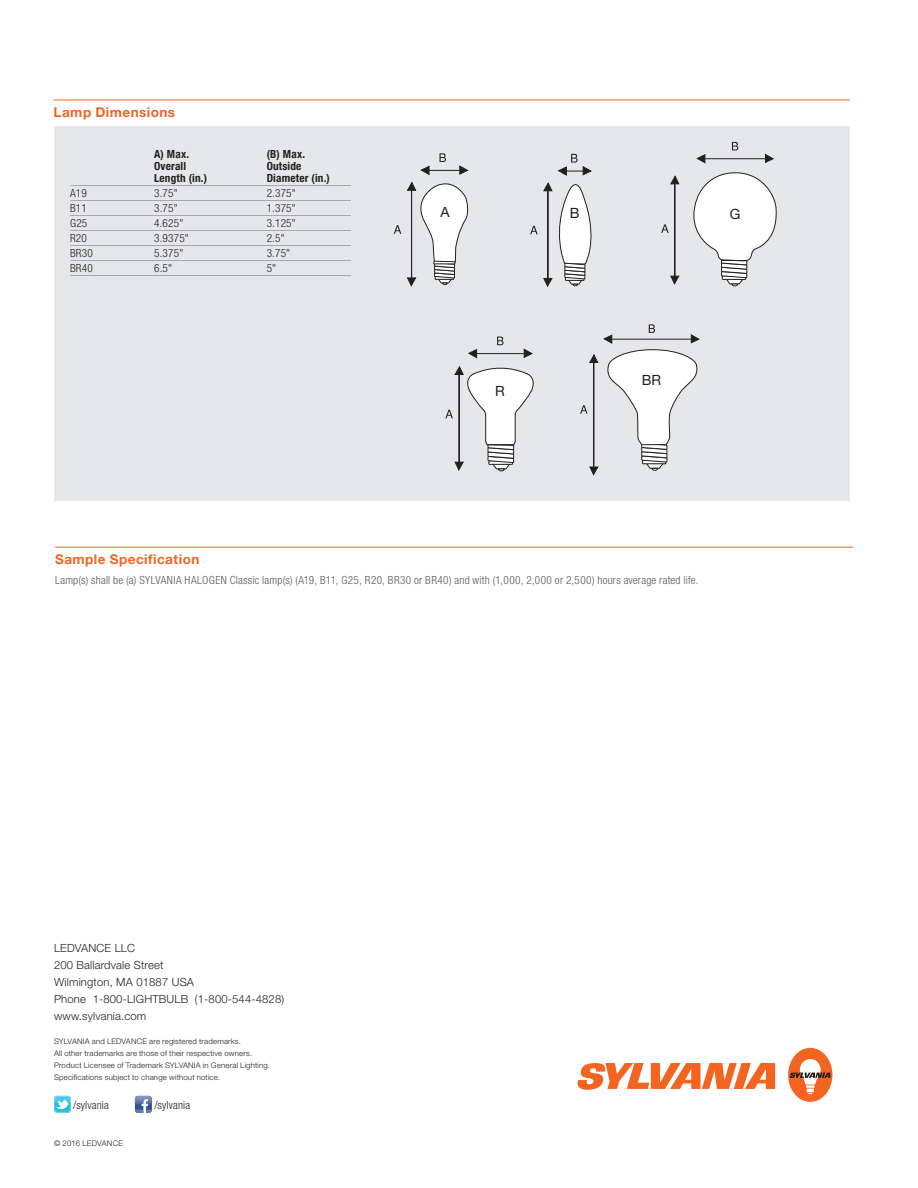
<style>
.page{position:relative;width:918px;height:1188px;background:#fff}
.page>*{position:absolute;margin:0;border:0;box-sizing:border-box;transform-origin:0 0}
.SPEC_copy_8_13_15_co{font:14.1px "Helvetica Neue";color:#231f20}
.Letter_Tablehead_9_o{font:700 13.5px "Helvetica Neue LT Pro";letter-spacing:.035em;color:#f36421}
.Warranty_copy{font:300 condensed 11.25px "Helvetica Neue LT Pro";letter-spacing:.025em;color:#57585a}
.t1{font:300 11.25px/17px "Helvetica Neue LT Pro";letter-spacing:.015em;color:#231f20}
.A4_25_Table_copy_7_5{font:300 condensed 11.25px "Helvetica Neue LT Pro";letter-spacing:.015em;color:#231f20}
.A4_24_Table_head_7_5{font:700 condensed 11.25px "Helvetica Neue";letter-spacing:.015em;color:#231f20}
.t2{font:300 7.8px "Helvetica Neue LT Pro";letter-spacing:.025em;color:#231f20}
</style>
<div class="page">
<svg style="left:578px;top:1063px;width:197px;height:27px"></svg>
<div style="left:788px;top:1048px;width:44px;height:54px;background:#f36421;border-radius:50%"></div>
<svg style="left:789px;top:1059px;width:41px;height:35px"></svg>
<hr style="left:55px;top:547px;width:798px;height:1px;background:#f36421">
<div style="left:54px;top:126px;width:796px;height:374px;background:#e6e7e9"></div>
<hr style="left:54px;top:99px;width:796px;height:1px;background:#f36421">
<hr style="left:70px;top:185px;width:281px;height:1px;background:#a8a9ad">
<hr style="left:70px;top:200px;width:281px;height:1px;background:#a8a9ad">
<hr style="left:70px;top:215px;width:281px;height:1px;background:#a8a9ad">
<hr style="left:70px;top:230px;width:281px;height:1px;background:#a8a9ad">
<hr style="left:70px;top:245px;width:281px;height:1px;background:#a8a9ad">
<hr style="left:70px;top:260px;width:281px;height:1px;background:#a8a9ad">
<hr style="left:70px;top:275px;width:281px;height:1px;background:#a8a9ad">
<hr style="left:477px;top:353px;width:47px;height:1px;background:#231f20">
<svg style="left:468px;top:349px;width:10px;height:10px"></svg>
<svg style="left:523px;top:348px;width:10px;height:10px"></svg>
<svg style="left:497px;top:337px;width:7px;height:8px"></svg>
<svg style="left:445px;top:366px;width:89px;height:105px"></svg>
<svg style="left:580px;top:324px;width:120px;height:152px"></svg>
<svg style="left:394px;top:153px;width:75px;height:134px"></svg>
<svg style="left:530px;top:154px;width:62px;height:133px"></svg>
<svg style="left:694px;top:172px;width:83px;height:114px"></svg>
<hr style="left:705px;top:158px;width:60px;height:1px;background:#231f20">
<svg style="left:696px;top:154px;width:10px;height:10px"></svg>
<svg style="left:764px;top:153px;width:10px;height:10px"></svg>
<svg style="left:732px;top:142px;width:6px;height:8px"></svg>
<svg style="left:661px;top:224px;width:8px;height:9px"></svg>
<hr style="left:674px;top:184px;width:1px;height:97px;background:#231f20">
<svg style="left:670px;top:175px;width:10px;height:10px"></svg>
<svg style="left:670px;top:275px;width:10px;height:10px"></svg>
<svg style="left:54px;top:1096px;width:17px;height:17px"></svg>
<svg style="left:54px;top:1096px;width:17px;height:16px"></svg>
<svg style="left:135px;top:1096px;width:17px;height:17px"></svg>
<p class="Letter_Tablehead_9_o" style="left:54px;top:103px;width:123px">Lamp Dimensions</p>
<p class="A4_24_Table_head_7_5" style="left:154px;top:147px;width:36px">A) Max.</p>
<p class="A4_24_Table_head_7_5" style="left:267px;top:147px;width:40px">(B) Max.</p>
<p class="A4_24_Table_head_7_5" style="left:154px;top:159px;width:34px">Overall</p>
<p class="A4_24_Table_head_7_5" style="left:267px;top:159px;width:36px">Outside</p>
<p class="A4_24_Table_head_7_5" style="left:154px;top:171px;width:54px">Length (in.)</p>
<p class="A4_24_Table_head_7_5" style="left:267px;top:171px;width:65px">Diameter (in.)</p>
<p class="A4_25_Table_copy_7_5" style="left:70px;top:186px;width:18px">A19</p>
<p class="A4_25_Table_copy_7_5" style="left:154px;top:186px;width:25px">3.75"</p>
<p class="A4_25_Table_copy_7_5" style="left:267px;top:186px;width:31px">2.375"</p>
<p class="A4_25_Table_copy_7_5" style="left:70px;top:201px;width:18px">B11</p>
<p class="A4_25_Table_copy_7_5" style="left:154px;top:201px;width:25px">3.75"</p>
<p class="A4_25_Table_copy_7_5" style="left:267px;top:201px;width:31px">1.375"</p>
<p class="A4_25_Table_copy_7_5" style="left:70px;top:216px;width:19px">G25</p>
<p class="A4_25_Table_copy_7_5" style="left:154px;top:216px;width:31px">4.625"</p>
<p class="A4_25_Table_copy_7_5" style="left:267px;top:216px;width:31px">3.125"</p>
<p class="A4_25_Table_copy_7_5" style="left:70px;top:231px;width:18px">R20</p>
<p class="A4_25_Table_copy_7_5" style="left:154px;top:231px;width:36px">3.9375"</p>
<p class="A4_25_Table_copy_7_5" style="left:267px;top:231px;width:19px">2.5"</p>
<p class="A4_25_Table_copy_7_5" style="left:70px;top:246px;width:24px">BR30</p>
<p class="A4_25_Table_copy_7_5" style="left:154px;top:246px;width:31px">5.375"</p>
<p class="A4_25_Table_copy_7_5" style="left:267px;top:246px;width:25px">3.75"</p>
<p class="A4_25_Table_copy_7_5" style="left:70px;top:261px;width:24px">BR40</p>
<p class="A4_25_Table_copy_7_5" style="left:154px;top:261px;width:19px">6.5"</p>
<p class="A4_25_Table_copy_7_5" style="left:267px;top:261px;width:11px">5"</p>
<p class="SPEC_copy_8_13_15_co" style="left:441px;top:203px;width:11px">A</p>
<p class="SPEC_copy_8_13_15_co" style="left:570px;top:205px;width:11px">B</p>
<p class="SPEC_copy_8_13_15_co" style="left:730px;top:205px;width:12px">G</p>
<p class="SPEC_copy_8_13_15_co" style="left:495px;top:383px;width:11px">R</p>
<p class="SPEC_copy_8_13_15_co" style="left:642px;top:371px;width:21px">BR</p>
<p class="Letter_Tablehead_9_o" style="left:55px;top:551px;width:146px">Sample Specification</p>
<p class="Warranty_copy" style="left:55px;top:574px;width:645px">Lamp(s) shall be (a) SYLVANIA HALOGEN Classic lamp(s) (A19, B11, G25, R20, BR30 or BR40) and with (1,000, 2,000 or 2,500) hours average rated life.</p>
<p class="t1" style="left:54px;top:939px;width:111px">LEDVANCE LLC<br>200 Ballardvale Street</p>
<p class="t1" style="left:54px;top:973px;width:142px">Wilmington, MA 01887 USA</p>
<p class="t1" style="left:54px;top:990px;width:232px">Phone 1-800-LIGHTBULB (1-800-544-4828)</p>
<p class="t1" style="left:54px;top:1007px;width:94px">www.sylvania.com</p>
<p class="t2" style="left:54px;top:1037px;width:188px">SYLVANIA and LEDVANCE are registered trademarks.</p>
<p class="t2" style="left:54px;top:1049px;width:200px">All other trademarks are those of their respective owners.</p>
<p class="t2" style="left:54px;top:1061px;width:218px">Product Licensee of Trademark SYLVANIA in General Lighting.</p>
<p class="t2" style="left:54px;top:1072px;width:168px">Specifications subject to change without notice.</p>
<p class="A4_25_Table_copy_7_5" style="left:73px;top:1098px;width:37px">/sylvania</p>
<p class="A4_25_Table_copy_7_5" style="left:154px;top:1098px;width:37px">/sylvania</p>
<p class="t2" style="left:54px;top:1139px;width:71px">© 2016 LEDVANCE</p>
</div>
